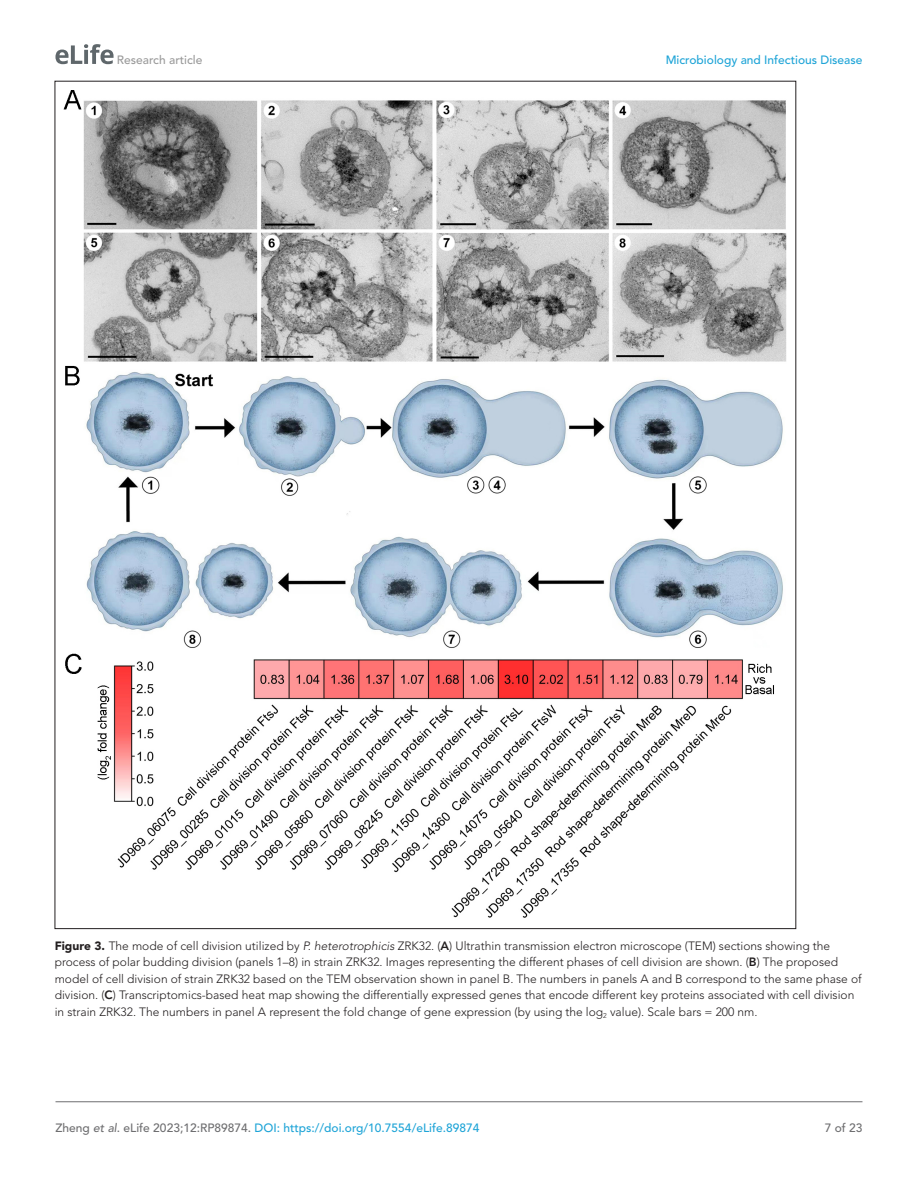
<style>
.page{position:relative;width:918px;height:1188px;background:#fff}
.page>*{position:absolute;margin:0;border:0;box-sizing:border-box;transform-origin:0 0}
.t1{font:300 12px/16.5px "Avenir LT Std";color:#231f20}
.t2{font:500 12px "Avenir LT Std";color:#1ea4d7}
.t3{font:500 12px "Avenir LT Std";color:#9a9a9a}
.t4{font:500 12px "Avenir LT Std";color:#6e6e70}
.s1{font-weight:900}
.s2{font-style:italic}
.s3{font-weight:800}
.s4{color:#6e6e70}
.s5{font-style:italic;color:#6e6e70}
</style>
<div class="page">
<svg style="left:55px;top:44px;width:59px;height:20px"></svg>
<hr style="left:56px;top:1101px;width:806px;height:1px;background:#6e6e70">
<img style="left:64px;top:90px;width:723px;height:828px">
<p class="t3" style="left:117px;top:53px;width:87px">Research article</p>
<p class="t2" style="left:666px;top:53px;width:198px">Microbiology and Infectious Disease</p>
<p class="t1" style="left:55px;top:937px;width:809px"><span class="s1">Figure 3.</span> The mode of cell division utilized by <span class="s2">P. heterotrophicis</span> ZRK32. (<span class="s3">A</span>) Ultrathin transmission electron microscope (TEM) sections showing the process of polar budding division (panels 1–8) in strain ZRK32. Images representing the different phases of cell division are shown. (<span class="s3">B</span>) The proposed model of cell division of strain ZRK32 based on the TEM observation shown in panel B. The numbers in panels A and B correspond to the same phase of division. (<span class="s3">C</span>) Transcriptomics-based heat map showing the differentially expressed genes that encode different key proteins associated with cell division in strain ZRK32. The numbers in panel A represent the fold change of gene expression (by using the log<sub>2</sub> value). Scale bars = 200 nm.</p>
<p class="t2" style="left:56px;top:1121px;width:425px"><span class="s4">Zheng</span> <span class="s5">et al</span><span class="s4">. eLife 2023;12:RP89874.</span> DOI: https://doi.org/10.7554/eLife.89874</p>
<p class="t4" style="left:825px;top:1121px;width:39px">7 of 23</p>
</div>
